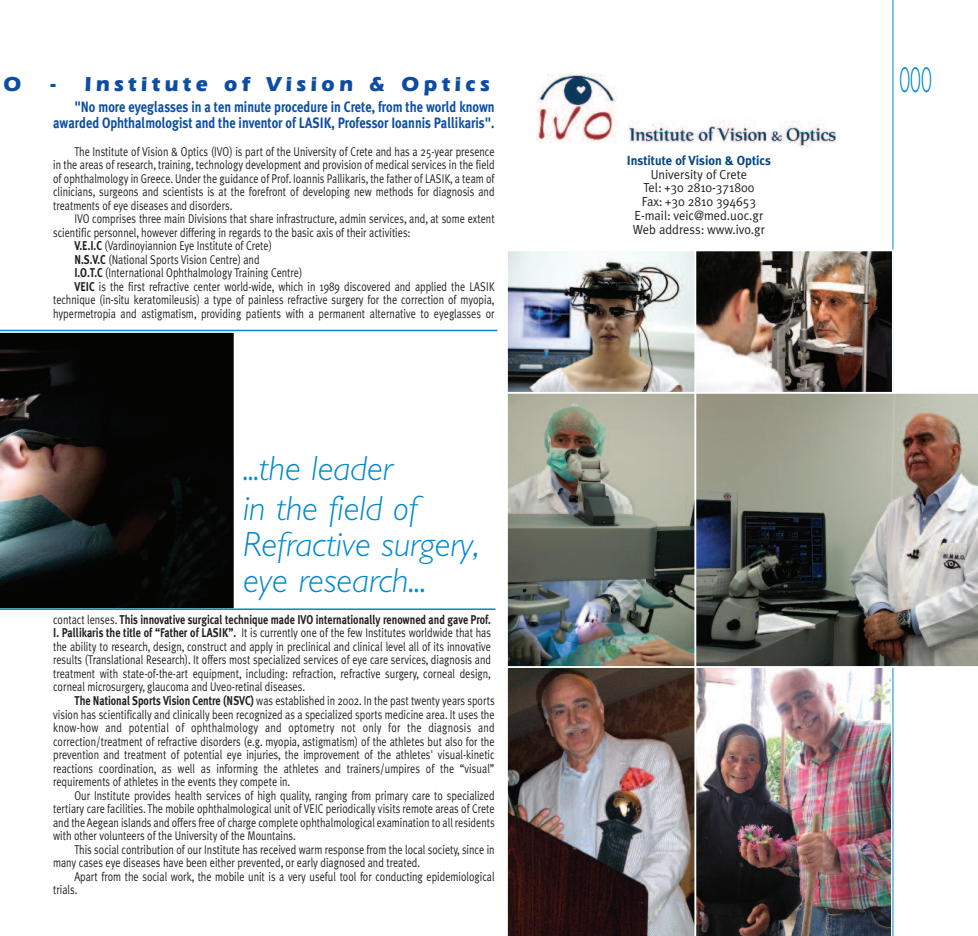
<style>
.page{position:relative;width:978px;height:936px;background:#fff}
.page>*{position:absolute;margin:0;border:0;box-sizing:border-box;transform-origin:0 0}
.t1{font:300 36px "CF Jeckyl";color:#0089cf;scale:.6 1}
.t2{font:italic 300 35.25px/36px "CF Jeckyl";color:#0089cf}
.t3{font:italic 300 35.25px/40.2px "CF Jeckyl";color:#0089cf;scale:.9 1}
.t4{font:700 21px "Eras IT Cby BT Greek";letter-spacing:.22em;color:#0d4da1}
.t5{font:700 15px/15.8px "Meta Greek";color:#0d4da1;text-align:right;scale:.83 1}
.t6{font:13.2px/13.8px "Meta Greek";color:#231f20;text-align:center;scale:.95 1}
.t7{font:700 13.2px "Meta Greek";color:#004684;scale:.95 1}
.t8{font:12.75px/13.5px "Meta Greek";color:#231f20;text-align:justify;scale:.8 1}
.s1{font-weight:700}
</style>
<div class="page">
<img style="left:537px;top:73px;width:300px;height:75px">
<svg style="left:0;top:331px;width:236px;height:277px;background:#171816"></svg>
<hr style="left:0;top:330px;width:497px;height:1px;background:#0089cf">
<hr style="left:0;top:608px;width:495px;height:2px;background:#0089cf">
<img style="left:696px;top:668px;width:197px;height:267px">
<img style="left:507px;top:668px;width:188px;height:267px">
<hr style="left:893px;top:0;width:1px;height:935px;background:#0089cf">
<img style="left:696px;top:252px;width:195px;height:140px">
<div style="left:693px;top:249px;width:201px;height:146px;border:2px solid #fff"></div>
<img style="left:509px;top:252px;width:184px;height:140px">
<div style="left:506px;top:249px;width:190px;height:146px;border:2px solid #fff"></div>
<img style="left:696px;top:392px;width:282px;height:276px">
<img style="left:509px;top:395px;width:184px;height:270px">
<div style="left:506px;top:392px;width:190px;height:276px;border:2px solid #fff"></div>
<h3 class="t4" style="left:3px;top:77px;width:19px">√</h3>
<h3 class="t4" style="left:50px;top:77px;width:442px">- Institute of Vision &amp; Optics</h3>
<p class="t5" style="left:53px;top:100px;width:533px">"No more eyeglasses in a ten minute procedure in Crete, from the world known awarded Ophthalmologist and the inventor of LASIK, Professor Ioannis Pallikaris".</p>
<p class="t8" style="left:53px;top:146px;width:553px;text-indent:21px">The Institute of Vision &amp; Optics (IVO) is part of the University of Crete and has a 25-year presence in the areas of research, training, technology development and provision of medical services in the field of ophthalmology in Greece. Under the guidance of Prof. Ioannis Pallikaris, the father of LASIK, a team of clinicians, surgeons and scientists is at the forefront of developing new methods for diagnosis and treatments of eye diseases and disorders.</p>
<p class="t8" style="left:74px;top:213px;width:527px">IVO comprises three main Divisions that share infrastructure, admin services, and, at some extent</p>
<p class="t8" style="left:53px;top:227px;width:448px">scientific personnel, however differing in regards to the basic axis of their activities:</p>
<p class="t8" style="left:74px;top:240px;width:248px"><span class="s1">V.E.I.C</span> (Vardinoyiannion Eye Institute of Crete)</p>
<p class="t8" style="left:74px;top:254px;width:233px"><span class="s1">N.S.V.C</span> (National Sports Vision Centre) and</p>
<p class="t8" style="left:74px;top:267px;width:286px"><span class="s1">I.O.T.C</span> (International Ophthalmology Training Centre)</p>
<p class="t8" style="left:74px;top:281px;width:527px"><span class="s1">VEIC</span> is the first refractive center world-wide, which in 1989 discovered and applied the LASIK</p>
<p class="t8" style="left:53px;top:294px;width:553px">technique (in-situ keratomileusis) a type of painless refractive surgery for the correction of myopia,</p>
<p class="t8" style="left:53px;top:308px;width:553px">hypermetropia and astigmatism, providing patients with a permanent alternative to eyeglasses or</p>
<h2 class="t3" style="left:243px;top:447px;width:196px">...the leader in the field of</h2>
<h2 class="t2" style="left:243px;top:526px;width:238px">Refractive surgery, eye research...</h2>
<p class="t8" style="left:53px;top:614px;width:549px">contact lenses. <span class="s1">This innovative surgical technique made IVO internationally renowned and gave Prof.<br>I. Pallikaris the title of “Father of LASIK”.</span> It is currently one of the few Institutes worldwide that has the ability to research, design, construct and apply in preclinical and clinical level all of its innovative results (Translational Research). It offers most specialized services of eye care services, diagnosis and treatment with state-of-the-art equipment, including: refraction, refractive surgery, corneal design, corneal microsurgery, glaucoma and Uveo-retinal diseases.</p>
<p class="t8" style="left:53px;top:695px;width:553px;text-indent:21px"><span class="s1">The National Sports Vision Centre (NSVC)</span> was established in 2002. In the past twenty years sports vision has scientifically and clinically been recognized as a specialized sports medicine area. It uses the know-how and potential of ophthalmology and optometry not only for the diagnosis and correction/treatment of refractive disorders (e.g. myopia, astigmatism) of the athletes but also for the prevention and treatment of potential eye injuries, the improvement of the athletes' visual-kinetic reactions coordination, as well as informing the athletes and trainers/umpires of the “visual” requirements of athletes in the events they compete in.</p>
<p class="t8" style="left:53px;top:789px;width:553px;text-indent:21px">Our Institute provides health services of high quality, ranging from primary care to specialized tertiary care facilities. The mobile ophthalmological unit of VEIC periodically visits remote areas of Crete and the Aegean islands and offers free of charge complete ophthalmological examination to all residents with other volunteers of the University of the Mountains.</p>
<p class="t8" style="left:53px;top:843px;width:553px;text-indent:21px">This social contribution of our Institute has received warm response from the local society, since in many cases eye diseases have been either prevented, or early diagnosed and treated.</p>
<p class="t8" style="left:53px;top:870px;width:553px;text-indent:21px">Apart from the social work, the mobile unit is a very useful tool for conducting epidemiological trials.</p>
<p class="t7" style="left:627px;top:155px;width:153px">Institute of Vision &amp; Optics</p>
<p class="t6" style="left:633px;top:168px;width:140px">University of Crete<br>Tel: +30 2810-371800<br>Fax: +30 2810 394653<br>E-mail: veic@med.uoc.gr<br>Web address: www.ivo.gr</p>
<h1 class="t1" style="left:899px;top:59px;width:56px">000</h1>
</div>
